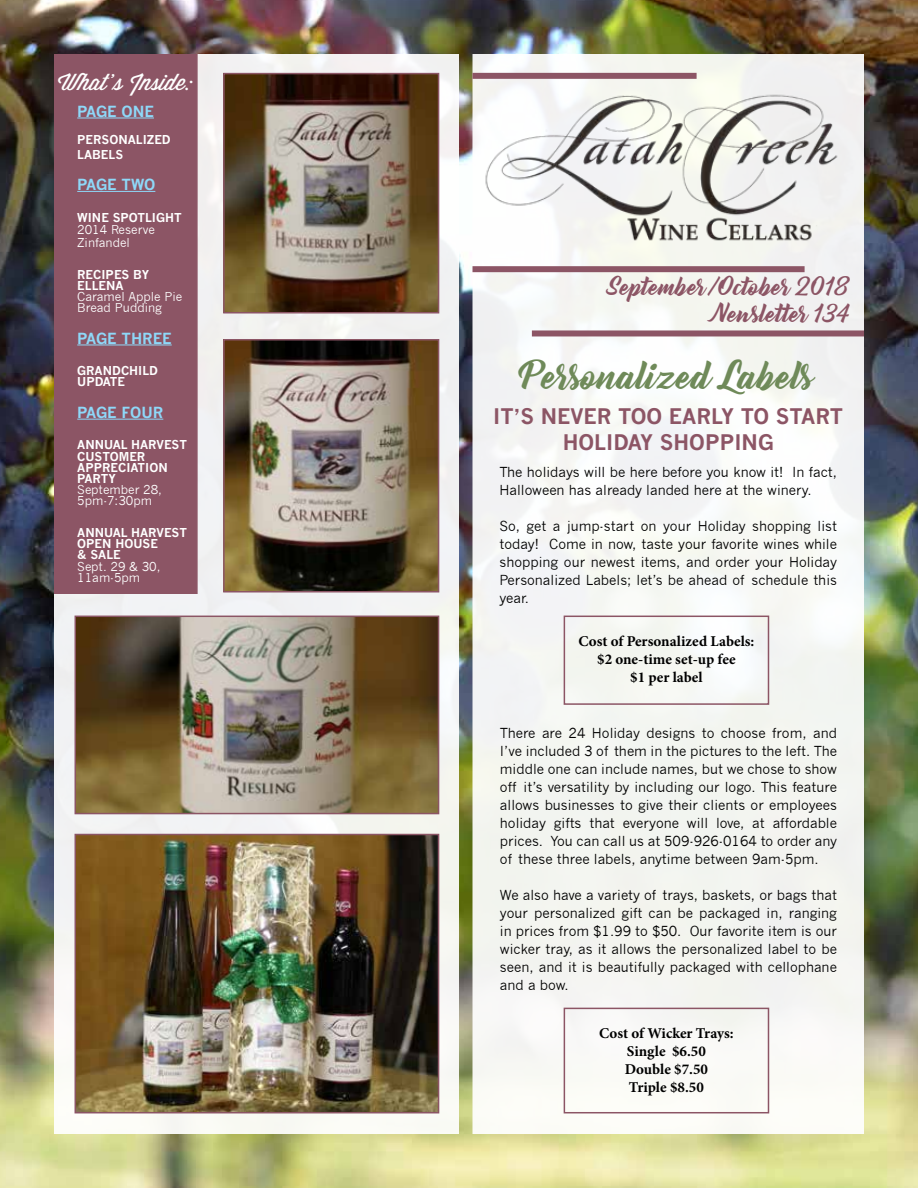
<style>
.page{position:relative;width:918px;height:1188px;background:#fff}
.page>*{position:absolute;margin:0;border:0;box-sizing:border-box;transform-origin:0 0}
.t1{font:34.5px "Bernadette";color:#6f8a59}
.t2{font:22.5px/27px "Bernadette";color:#8c5565;text-align:right}
.t3{font:22.5px "Wisdom Script AI";color:#fff}
.t4{font:700 21px/25.2px "News Gothic";color:#8c5565;text-align:center}
.t5{font:700 15px/18px "Minion Pro";color:#000;text-align:center}
.t6{font:700 15px "News Gothic";color:#8ed8f8}
.t7{font:13.5px/18px "News Gothic";color:#000;text-align:justify}
.t8{font:700 12px/11.2px "News Gothic";color:#fff}
.t9{font:12px/11.2px "News Gothic";color:#fff}
</style>
<div class="page">
<img style="left:0;top:0;width:918px;height:1188px">
<div style="left:54px;top:54px;width:405px;height:1080px;background:#f2f3f3"></div>
<div style="left:472px;top:54px;width:392px;height:1080px;background:#f4f5f2;border:2px solid #fff"></div>
<img style="left:477px;top:87px;width:361px;height:162px">
<div style="left:473px;top:73px;width:224px;height:6px;background:#8c5565"></div>
<div style="left:473px;top:266px;width:332px;height:6px;background:#8c5565"></div>
<div style="left:54px;top:54px;width:144px;height:540px;background:#8c5565;border:2px solid #8c5565"></div>
<div style="left:532px;top:330px;width:332px;height:6px;background:#8c5565"></div>
<img style="left:226px;top:76px;width:210px;height:235px">
<div style="left:223px;top:73px;width:216px;height:241px;border:2px solid #8c5565"></div>
<img style="left:78px;top:619px;width:358px;height:192px">
<div style="left:75px;top:616px;width:364px;height:198px;border:2px solid #8c5565"></div>
<hr style="left:77px;top:118px;width:77px;height:1px;background:#8ed8f8">
<hr style="left:77px;top:191px;width:78px;height:1px;background:#8ed8f8">
<hr style="left:77px;top:345px;width:95px;height:1px;background:#8ed8f8">
<hr style="left:77px;top:419px;width:86px;height:1px;background:#8ed8f8">
<img style="left:226px;top:342px;width:210px;height:247px">
<div style="left:223px;top:339px;width:216px;height:253px;border:2px solid #8c5565"></div>
<img style="left:78px;top:837px;width:358px;height:273px">
<div style="left:75px;top:834px;width:364px;height:279px;border:2px solid #8c5565"></div>
<div style="left:564px;top:616px;width:205px;height:89px;border:2px solid #8c5565"></div>
<div style="left:564px;top:1008px;width:205px;height:105px;border:2px solid #8c5565"></div>
<h2 class="t3" style="left:58px;top:64px;width:137px">What’s Inside:</h2>
<p class="t6" style="left:77px;top:102px;width:78px">PAGE ONE</p>
<p class="t8" style="left:77px;top:133px;width:95px;line-height:14.2px">PERSONALIZED<br>LABELS</p>
<p class="t6" style="left:77px;top:175px;width:80px">PAGE TWO</p>
<p class="t8" style="left:77px;top:211px;width:106px">WINE SPOTLIGHT</p>
<p class="t9" style="left:77px;top:224px;width:79px;line-height:12.8px">2014 Reserve<br>Zinfandel</p>
<p class="t8" style="left:77px;top:268px;width:74px">RECIPES BY<br>ELLENA</p>
<p class="t9" style="left:77px;top:291px;width:107px">Caramel Apple Pie<br>Bread Pudding</p>
<p class="t6" style="left:77px;top:329px;width:96px">PAGE THREE</p>
<p class="t8" style="left:77px;top:365px;width:82px">GRANDCHILD<br>UPDATE</p>
<p class="t6" style="left:77px;top:403px;width:88px">PAGE FOUR</p>
<p class="t8" style="left:77px;top:439px;width:111px">ANNUAL HARVEST<br>CUSTOMER<br>APPRECIATION<br>PARTY</p>
<p class="t9" style="left:77px;top:484px;width:86px">September 28,<br>5pm-7:30pm</p>
<p class="t8" style="left:77px;top:527px;width:111px">ANNUAL HARVEST<br>OPEN HOUSE<br>&amp; SALE</p>
<p class="t9" style="left:77px;top:561px;width:85px">Sept. 29 &amp; 30,<br>11am-5pm</p>
<h2 class="t2" style="left:609px;top:274px;width:243px">September/October 2018<br>Newsletter 134</h2>
<h1 class="t1" style="left:522px;top:348px;width:294px">Personalized Labels</h1>
<h3 class="t4" style="left:493px;top:404px;width:351px">IT’S NEVER TOO EARLY TO START<br>HOLIDAY SHOPPING</h3>
<p class="t7" style="left:500px;top:463px;width:339px">The holidays will be here before you know it! In fact,<br>Halloween has already landed here at the winery.</p>
<p class="t7" style="left:500px;top:517px;width:339px">So, get a jump-start on your Holiday shopping list today! Come in now, taste your favorite wines while shopping our newest items, and order your Holiday Personalized Labels; let’s be ahead of schedule this year.</p>
<p class="t5" style="left:578px;top:632px;width:177px">Cost of Personalized Labels: $2 one-time set-up fee<br>$1 per label</p>
<p class="t7" style="left:500px;top:724px;width:339px">There are 24 Holiday designs to choose from, and I’ve included 3 of them in the pictures to the left. The middle one can include names, but we chose to show off it’s versatility by including our logo. This feature allows businesses to give their clients or employees holiday gifts that everyone will love, at affordable prices. You can call us at 509-926-0164 to order any of these three labels, anytime between 9am-5pm.</p>
<p class="t7" style="left:500px;top:886px;width:339px">We also have a variety of trays, baskets, or bags that your personalized gift can be packaged in, ranging in prices from $1.99 to $50. Our favorite item is our wicker tray, as it allows the personalized label to be seen, and it is beautifully packaged with cellophane and a bow.</p>
<p class="t5" style="left:599px;top:1024px;width:136px">Cost of Wicker Trays:<br>Single $6.50<br>Double $7.50<br>Triple $8.50</p>
</div>
